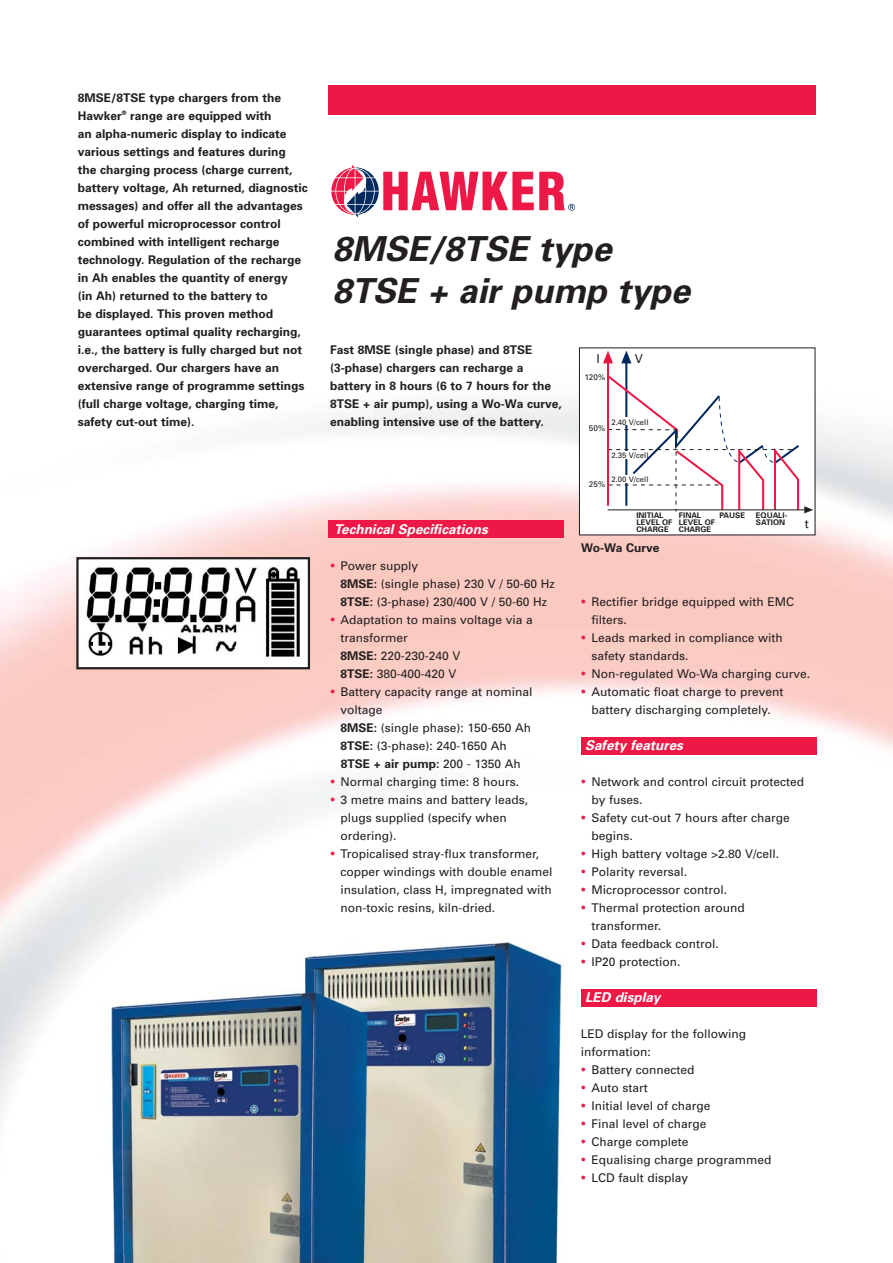
<style>
.page{position:relative;width:893px;height:1263px;background:#fff}
.page>*{position:absolute;margin:0;border:0;box-sizing:border-box;transform-origin:0 0}
.t1{font:italic 700 34.5px/41.4px "Univers";color:#231f20}
.t2{font:italic 700 13.5px "Univers";color:#fff}
.t3{font:12.3px "Univers";color:#231f20}
.t4{font:12px/18px "Univers";color:#231f20}
.t5{font:700 12px/18px "Univers";color:#231f20}
.t6{font:8.1px "Univers";color:#231f20}
.t7{font:700 7.8px/6.9px "Univers";color:#231f20}
.t8{font:7.8px "Univers";color:#231f20}
.s1{font-weight:700;font-size:15px;color:#ed1846}
.s2{font-weight:700}
</style>
<div class="page">
<img style="left:0;top:347px;width:892px;height:761px">
<div style="left:581px;top:738px;width:235px;height:17px;background:#ed1846"></div>
<div style="left:328px;top:85px;width:488px;height:30px;background:#ed1846"></div>
<svg style="left:331px;top:165px;width:244px;height:52px"></svg>
<div style="left:329px;top:521px;width:235px;height:17px;background:#ed1846"></div>
<div style="left:77px;top:558px;width:232px;height:110px;background:#fff"></div>
<div style="left:76px;top:557px;width:234px;height:112px;border:2px solid #231f20"></div>
<img style="left:86px;top:567px;width:214px;height:90px">
<div style="left:579px;top:347px;width:236px;height:188px;background:#fff"></div>
<hr style="left:625px;top:363px;width:2px;height:143px;background:#002a5f">
<svg style="left:621px;top:351px;width:10px;height:12px"></svg>
<hr style="left:607px;top:363px;width:2px;height:143px;background:#ed1846">
<svg style="left:603px;top:351px;width:10px;height:12px"></svg>
<svg style="left:607px;top:373px;width:206px;height:140px"></svg>
<div style="left:619px;top:418px;width:14px;height:7px;background:#fff"></div>
<div style="left:619px;top:452px;width:14px;height:7px;background:#fff"></div>
<div style="left:619px;top:476px;width:12px;height:7px;background:#fff"></div>
<img style="left:91px;top:921px;width:488px;height:342px">
<div style="left:581px;top:989px;width:235px;height:17px;background:#ed1846"></div>
<p class="t5" style="left:78px;top:90px;width:232px">8MSE/8TSE type chargers from the Hawker<sup>®</sup> range are equipped with<br>an alpha-numeric display to indicate various settings and features during<br>the charging process (charge current, battery voltage, Ah returned, diagnostic messages) and offer all the advantages of powerful microprocessor control combined with intelligent recharge technology. Regulation of the recharge in Ah enables the quantity of energy<br>(in Ah) returned to the battery to<br>be displayed. This proven method guarantees optimal quality recharging, i.e., the battery is fully charged but not overcharged. Our chargers have an extensive range of programme settings (full charge voltage, charging time, safety cut-out time).</p>
<h1 class="t1" style="left:333px;top:231px;width:366px">8MSE/8TSE type<br>8TSE + air pump type</h1>
<p class="t5" style="left:330px;top:342px;width:233px">Fast 8MSE (single phase) and 8TSE (3-phase) chargers can recharge a battery in 8 hours (6 to 7 hours for the 8TSE + air pump), using a Wo-Wa curve, enabling intensive use of the battery.</p>
<p class="t2" style="left:334px;top:524px;width:158px">Technical Specifications</p>
<p class="t4" style="left:341px;top:558px;width:216px;text-indent:-11px"><span class="s1">•</span> Power supply<br><span class="s2">8MSE:</span> (single phase) 230 V / 50-60 Hz<br><span class="s2">8TSE:</span> (3-phase) 230/400 V / 50-60 Hz</p>
<p class="t4" style="left:341px;top:612px;width:194px;text-indent:-11px"><span class="s1">•</span> Adaptation to mains voltage via a transformer<br><span class="s2">8MSE:</span> 220-230-240 V<br><span class="s2">8TSE:</span> 380-400-420 V</p>
<p class="t4" style="left:341px;top:684px;width:194px;text-indent:-11px"><span class="s1">•</span> Battery capacity range at nominal voltage<br><span class="s2">8MSE:</span> (single phase): 150-650 Ah<br><span class="s2">8TSE:</span> (3-phase): 240-1650 Ah<br><span class="s2">8TSE + air pump:</span> 200 - 1350 Ah</p>
<p class="t4" style="left:330px;top:774px;width:191px"><span class="s1">•</span> Normal charging time: 8 hours.</p>
<p class="t4" style="left:341px;top:792px;width:189px;text-indent:-11px"><span class="s1">•</span> 3 metre mains and battery leads, plugs supplied (specify when ordering).</p>
<p class="t4" style="left:341px;top:846px;width:213px;text-indent:-11px"><span class="s1">•</span> Tropicalised stray-flux transformer, copper windings with double enamel insulation, class H, impregnated with non-toxic resins, kiln-dried.</p>
<p class="t3" style="left:596px;top:354px;width:5px">I</p>
<p class="t3" style="left:635px;top:354px;width:10px">V</p>
<p class="t6" style="left:584px;top:375px;width:22px">120%</p>
<p class="t8" style="left:611px;top:419px;width:39px">2.40 V/cell</p>
<p class="t8" style="left:611px;top:453px;width:39px">2.35 V/cell</p>
<p class="t8" style="left:611px;top:476px;width:39px">2.00 V/cell</p>
<p class="t7" style="left:636px;top:513px;width:38px">INITIAL<br>LEVEL OF<br>CHARGE</p>
<p class="t7" style="left:679px;top:513px;width:38px">FINAL<br>LEVEL OF<br>CHARGE</p>
<p class="t7" style="left:719px;top:513px;width:27px">PAUSE</p>
<p class="t7" style="left:756px;top:513px;width:33px">EQUALI-<br>SATION</p>
<p class="t6" style="left:589px;top:425px;width:18px">50%</p>
<p class="t6" style="left:589px;top:481px;width:18px">25%</p>
<p class="t5" style="left:581px;top:540px;width:80px">Wo-Wa Curve</p>
<p class="t3" style="left:805px;top:519px;width:6px">t</p>
<p class="t4" style="left:591px;top:594px;width:204px;text-indent:-11px"><span class="s1">•</span> Rectifier bridge equipped with EMC filters.</p>
<p class="t4" style="left:591px;top:630px;width:193px;text-indent:-11px"><span class="s1">•</span> Leads marked in compliance with safety standards.</p>
<p class="t4" style="left:581px;top:666px;width:231px"><span class="s1">•</span> Non-regulated Wo-Wa charging curve.</p>
<p class="t4" style="left:581px;top:684px;width:204px;text-align:center"><span class="s1">•</span> Automatic float charge to prevent battery discharging completely.</p>
<p class="t2" style="left:585px;top:740px;width:102px">Safety features</p>
<p class="t4" style="left:591px;top:774px;width:214px;text-indent:-11px"><span class="s1">•</span> Network and control circuit protected by fuses.</p>
<p class="t4" style="left:591px;top:810px;width:200px;text-indent:-11px"><span class="s1">•</span> Safety cut-out 7 hours after charge begins.</p>
<p class="t4" style="left:581px;top:846px;width:200px"><span class="s1">•</span> High battery voltage &gt;2.80 V/cell.</p>
<p class="t4" style="left:581px;top:864px;width:108px"><span class="s1">•</span> Polarity reversal.</p>
<p class="t4" style="left:581px;top:882px;width:148px"><span class="s1">•</span> Microprocessor control.</p>
<p class="t4" style="left:591px;top:900px;width:155px;text-indent:-11px"><span class="s1">•</span> Thermal protection around transformer.</p>
<p class="t4" style="left:581px;top:936px;width:139px"><span class="s1">•</span> Data feedback control.</p>
<p class="t4" style="left:581px;top:954px;width:101px"><span class="s1">•</span> IP20 protection.</p>
<p class="t2" style="left:585px;top:992px;width:80px">LED display</p>
<p class="t4" style="left:581px;top:1026px;width:167px">LED display for the following information:</p>
<p class="t4" style="left:581px;top:1062px;width:115px"><span class="s1">•</span> Battery connected</p>
<p class="t4" style="left:581px;top:1080px;width:68px"><span class="s1">•</span> Auto start</p>
<p class="t4" style="left:581px;top:1098px;width:131px"><span class="s1">•</span> Initial level of charge</p>
<p class="t4" style="left:581px;top:1116px;width:127px"><span class="s1">•</span> Final level of charge</p>
<p class="t4" style="left:581px;top:1134px;width:109px"><span class="s1">•</span> Charge complete</p>
<p class="t4" style="left:581px;top:1152px;width:192px"><span class="s1">•</span> Equalising charge programmed</p>
<p class="t4" style="left:581px;top:1170px;width:109px"><span class="s1">•</span> LCD fault display</p>
</div>
